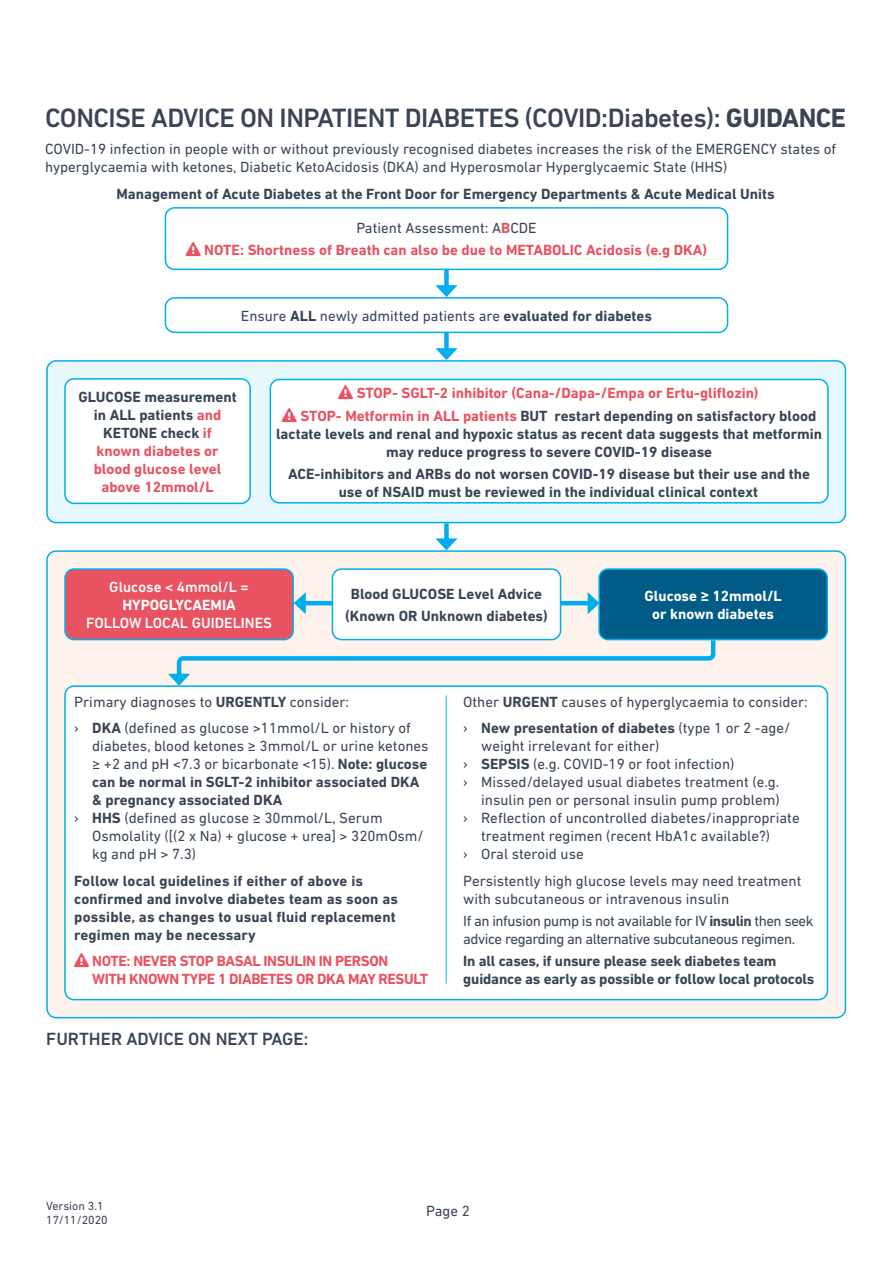
<style>
.page{position:relative;width:893px;height:1263px;background:#fff}
.page>*{position:absolute;margin:0;border:0;box-sizing:border-box;transform-origin:0 0}
.t1{font:500 27px "DIN Next LT Pro";letter-spacing:-.02em;color:#394555}
.t2{font:500 18px "DIN Next LT Pro";color:#394555}
.t3{font:15px/18px "DIN Next LT Pro";color:#394555}
.t4{font:700 15px/18px "DIN Next LT Pro";color:#394555;text-align:center}
.t5{font:700 15px/18px "DIN Next LT Pro";color:#e95361;text-align:center}
.t6{font:15px/18px "DIN Next LT Pro";letter-spacing:-.03em;color:#394555}
.t7{font:700 15px/18px "DIN Next LT Pro";letter-spacing:-.025em;color:#e95361}
.t8{font:700 15px/18px "DIN Next LT Pro";color:#fff;text-align:center}
.t9{font:500 15px "DIN Next LT Pro";color:#fff}
.t10{font:12px/14.4px "DIN Next LT Pro";color:#394555}
.s1{font-weight:700}
.s2{font-weight:700;color:#e95361}
.s3{color:#394555}
.s4{color:#e95361}
</style>
<div class="page">
<div style="left:47px;top:361px;width:798px;height:162px;background:#e7f8fc;border-radius:9px"></div>
<div style="left:46px;top:360px;width:800px;height:163px;border:2px solid #00aeef;border-radius:9px"></div>
<div style="left:47px;top:551px;width:798px;height:467px;background:#fdf2ec;border-radius:9px"></div>
<div style="left:46px;top:550px;width:800px;height:468px;border:2px solid #00aeef;border-radius:9px"></div>
<div style="left:165px;top:207px;width:563px;height:63px;border:2px solid #00aeef;border-radius:9px"></div>
<div style="left:165px;top:297px;width:563px;height:36px;border:2px solid #00aeef;border-radius:9px"></div>
<div style="left:444px;top:269px;width:5px;height:20px;background:#00aeef"></div>
<svg style="left:435px;top:285px;width:23px;height:12px"></svg>
<div style="left:444px;top:332px;width:5px;height:20px;background:#00aeef"></div>
<svg style="left:435px;top:348px;width:23px;height:12px"></svg>
<div style="left:444px;top:523px;width:5px;height:19px;background:#00aeef"></div>
<svg style="left:435px;top:538px;width:23px;height:12px"></svg>
<hr style="left:302px;top:601px;width:31px;height:4px;background:#00aeef">
<svg style="left:294px;top:592px;width:12px;height:22px"></svg>
<hr style="left:560px;top:601px;width:32px;height:4px;background:#00aeef">
<svg style="left:588px;top:592px;width:10px;height:22px"></svg>
<svg style="left:168px;top:636px;width:550px;height:49px"></svg>
<div style="left:65px;top:686px;width:762px;height:314px;background:#fff;border-radius:9px"></div>
<hr style="left:446px;top:695px;width:1px;height:289px;background:#0cb9e8">
<div style="left:64px;top:685px;width:764px;height:315px;border:2px solid #00aeef;border-radius:9px"></div>
<div style="left:65px;top:569px;width:228px;height:71px;background:#e95361;border-radius:9px"></div>
<div style="left:64px;top:568px;width:230px;height:72px;border:2px solid #00aeef;border-radius:9px"></div>
<div style="left:599px;top:569px;width:228px;height:71px;background:#005c86;border-radius:9px"></div>
<div style="left:598px;top:568px;width:230px;height:72px;border:2px solid #00aeef;border-radius:9px"></div>
<div style="left:332px;top:569px;width:229px;height:71px;background:#fff;border-radius:9px"></div>
<div style="left:332px;top:568px;width:229px;height:72px;border:2px solid #00aeef;border-radius:9px"></div>
<div style="left:65px;top:379px;width:185px;height:124px;background:#fff;border-radius:9px"></div>
<div style="left:64px;top:378px;width:187px;height:126px;border:2px solid #00aeef;border-radius:9px"></div>
<div style="left:270px;top:379px;width:558px;height:124px;background:#fff;border-radius:9px"></div>
<div style="left:270px;top:379px;width:559px;height:124px;border:2px solid #00aeef;border-radius:9px"></div>
<h1 class="t1" style="left:45px;top:102px;width:803px">CONCISE ADVICE ON INPATIENT DIABETES (COVID:Diabetes): <span class="s1">GUIDANCE</span></h1>
<p class="t3" style="left:45px;top:140px;width:793px">COVID-19 infection in people with or without previously recognised diabetes increases the risk of the EMERGENCY states of hyperglycaemia with ketones, Diabetic KetoAcidosis (DKA) and Hyperosmolar Hyperglycaemic State (HHS)</p>
<p class="t4" style="left:117px;top:185px;width:660px">Management of Acute Diabetes at the Front Door for Emergency Departments &amp; Acute Medical Units</p>
<p class="t3" style="left:356px;top:219px;width:182px">Patient Assessment: A<span class="s2">B</span>CDE</p>
<p class="t5" style="left:186px;top:241px;width:523px">❑ NOTE: Shortness of Breath can also be due to METABOLIC Acidosis (e.g DKA)</p>
<p class="t3" style="left:241px;top:306px;width:413px">Ensure <span class="s1">ALL</span> newly admitted patients are <span class="s1">evaluated for diabetes</span></p>
<p class="t5" style="left:78px;top:388px;width:160px"><span class="s3">GLUCOSE measurement in ALL patients</span> and<br><span class="s3">KETONE check</span> if<br>known diabetes or blood glucose level above 12mmol/L</p>
<p class="t5" style="left:338px;top:384px;width:422px">❑ STOP- SGLT-2 inhibitor (Cana-/Dapa-/Empa or Ertu-gliflozin)</p>
<p class="t4" style="left:276px;top:406px;width:548px"><span class="s4">❑ STOP- Metformin in ALL patients</span> BUT restart depending on satisfactory blood lactate levels and renal and hypoxic status as recent data suggests that metformin may reduce progress to severe COVID-19 disease</p>
<p class="t4" style="left:288px;top:465px;width:523px">ACE-inhibitors and ARBs do not worsen COVID-19 disease but their use and the use of NSAID must be reviewed in the individual clinical context</p>
<p class="t9" style="left:109px;top:578px;width:141px">Glucose &lt; 4mmol/L =</p>
<p class="t8" style="left:122px;top:596px;width:115px">HYPOGLYCAEMIA</p>
<p class="t9" style="left:86px;top:614px;width:187px">FOLLOW LOCAL GUIDELINES</p>
<p class="t4" style="left:345px;top:583px;width:204px;line-height:22.2px">Blood GLUCOSE Level Advice (Known OR Unknown diabetes)</p>
<p class="t8" style="left:644px;top:587px;width:139px">Glucose ≥ 12mmol/L or known diabetes</p>
<p class="t3" style="left:74px;top:688px;width:338px;line-height:26.5px">Primary diagnoses to <span class="s1">URGENTLY</span> consider:<br>› <span class="s1">DKA</span> (defined as glucose &gt;11mmol/L or history of</p>
<p class="t3" style="left:92px;top:737px;width:338px">diabetes, blood ketones ≥ 3mmol/L or urine ketones</p>
<p class="t3" style="left:92px;top:755px;width:337px">≥ +2 and pH &lt;7.3 or bicarbonate &lt;15). <span class="s1">Note: glucose</span></p>
<p class="t4" style="left:92px;top:773px;width:329px">can be normal in SGLT-2 inhibitor associated DKA</p>
<p class="t4" style="left:92px;top:791px;width:192px">&amp; pregnancy associated DKA</p>
<p class="t3" style="left:74px;top:809px;width:310px">› <span class="s1">HHS</span> (defined as glucose ≥ 30mmol/L, Serum</p>
<p class="t3" style="left:92px;top:827px;width:333px">Osmolality ([(2 x Na) + glucose + urea] &gt; 320mOsm/</p>
<p class="t3" style="left:92px;top:845px;width:105px">kg and pH &gt; 7.3)</p>
<p class="t4" style="left:74px;top:871px;width:325px;text-align:left">Follow local guidelines if either of above is confirmed and involve diabetes team as soon as possible, as changes to usual fluid replacement regimen may be necessary</p>
<p class="t7" style="left:92px;top:952px;width:338px">NOTE: NEVER STOP BASAL INSULIN IN PERSON<br>WITH KNOWN TYPE 1 DIABETES OR DKA MAY RESULT</p>
<p class="t2" style="left:46px;top:1029px;width:264px">FURTHER ADVICE ON NEXT PAGE:</p>
<p class="t3" style="left:463px;top:688px;width:346px;line-height:26.5px">Other <span class="s1">URGENT</span> causes of hyperglycaemia to consider: › <span class="s1">New presentation of diabetes</span> (type 1 or 2 -age/</p>
<p class="t3" style="left:481px;top:737px;width:180px">weight irrelevant for either)</p>
<p class="t3" style="left:463px;top:755px;width:273px">› <span class="s1">SEPSIS</span> (e.g. COVID-19 or foot infection)</p>
<p class="t3" style="left:463px;top:773px;width:318px">› Missed/delayed usual diabetes treatment (e.g.</p>
<p class="t3" style="left:481px;top:791px;width:300px">insulin pen or personal insulin pump problem)</p>
<p class="t3" style="left:463px;top:809px;width:338px">› Reflection of uncontrolled diabetes/inappropriate</p>
<p class="t3" style="left:481px;top:827px;width:290px">treatment regimen (recent HbA1c available?)</p>
<p class="t3" style="left:463px;top:845px;width:122px">› Oral steroid use</p>
<p class="t3" style="left:463px;top:871px;width:340px">Persistently high glucose levels may need treatment with subcutaneous or intravenous insulin</p>
<p class="t6" style="left:463px;top:912px;width:352px">If an infusion pump is not available for IV <span class="s1">insulin</span> then seek advice regarding an alternative subcutaneous regimen.</p>
<p class="t4" style="left:463px;top:952px;width:353px;text-align:left">In all cases, if unsure please seek diabetes team guidance as early as possible or follow local protocols</p>
<p class="t10" style="left:46px;top:1198px;width:63px">Version 3.1<br>17/11/2020</p>
<p class="t3" style="left:426px;top:1202px;width:45px">Page 2</p>
</div>
